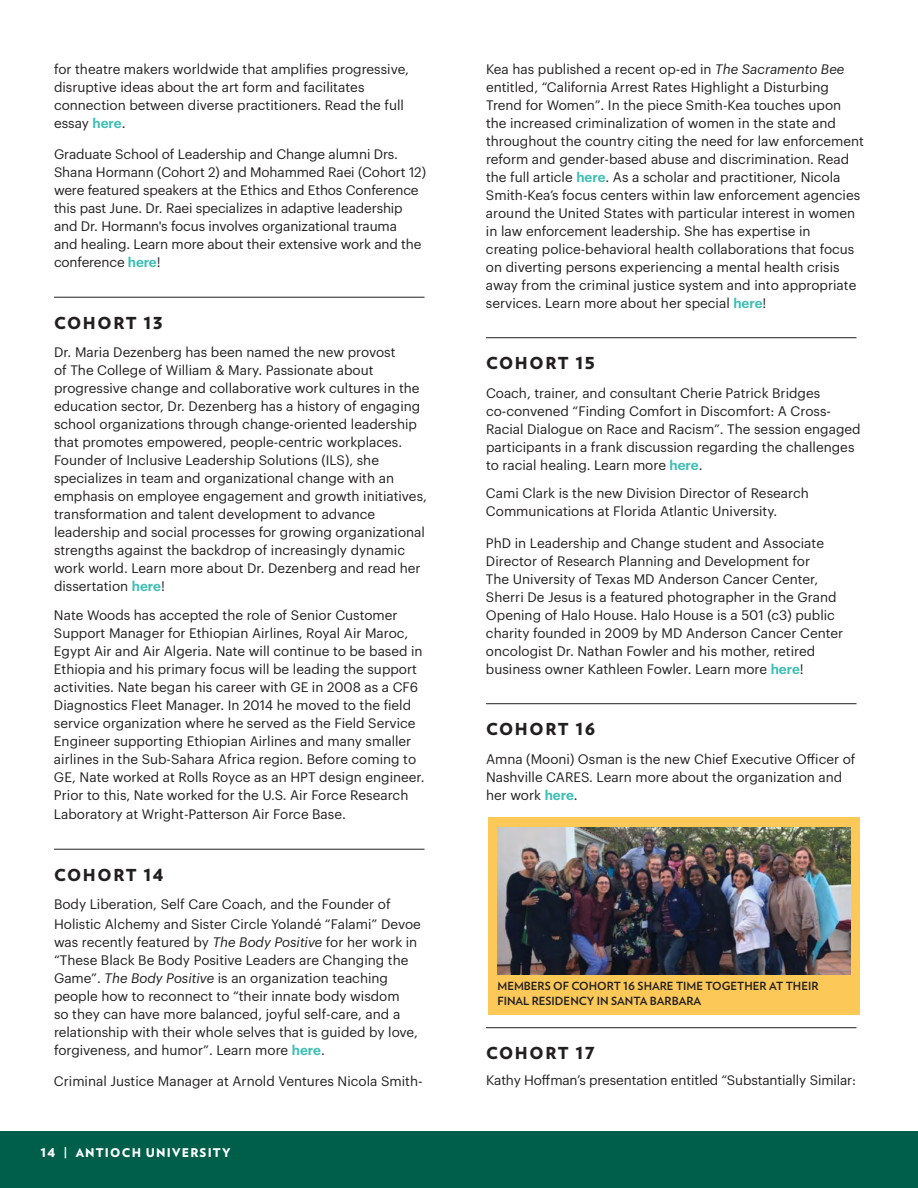
<style>
.page{position:relative;width:918px;height:1188px;background:#fff}
.page>*{position:absolute;margin:0;border:0;box-sizing:border-box;transform-origin:0 0}
.t1{font:900 16.5px "Verlag";letter-spacing:.1em;color:#231f20}
.t2{font:13.5px/18px "Graphik";color:#231f20}
.t3{font:900 12px "Verlag";letter-spacing:.1em;color:#fff}
.t4{font:700 11.25px/15px "Verlag";color:#231f20}
.s1{font-weight:600;color:#3bbeb4}
.s2{font-style:italic}
</style>
<div class="page">
<div style="left:0;top:1131px;width:918px;height:57px;background:#005f4a"></div>
<hr style="left:54px;top:297px;width:370px;height:1px;background:#231f20">
<hr style="left:54px;top:849px;width:370px;height:1px;background:#231f20">
<hr style="left:486px;top:337px;width:370px;height:1px;background:#231f20">
<hr style="left:486px;top:703px;width:370px;height:1px;background:#231f20">
<hr style="left:486px;top:1027px;width:370px;height:1px;background:#231f20">
<div style="left:488px;top:817px;width:371px;height:197px;background:#fcc959"></div>
<img style="left:497px;top:828px;width:353px;height:147px">
<p class="t2" style="left:54px;top:59px;width:357px">for theatre makers worldwide that amplifies progressive, disruptive ideas about the art form and facilitates connection between diverse practitioners. Read the full essay <span class="s1">here</span>.</p>
<p class="t2" style="left:54px;top:144px;width:374px">Graduate School of Leadership and Change alumni Drs.<br>Shana Hormann (Cohort 2) and Mohammed Raei (Cohort 12) were featured speakers at the Ethics and Ethos Conference this past June. Dr. Raei specializes in adaptive leadership and Dr. Hormann's focus involves organizational trauma<br>and healing. Learn more about their extensive work and the conference <span class="s1">here</span>!</p>
<p class="t1" style="left:54px;top:309px;width:110px">COHORT 13</p>
<p class="t2" style="left:54px;top:342px;width:375px">Dr. Maria Dezenberg has been named the new provost<br>of The College of William &amp; Mary. Passionate about progressive change and collaborative work cultures in the education sector, Dr. Dezenberg has a history of engaging school organizations through change-oriented leadership that promotes empowered, people-centric workplaces.<br>Founder of Inclusive Leadership Solutions (ILS), she specializes in team and organizational change with an emphasis on employee engagement and growth initiatives, transformation and talent development to advance leadership and social processes for growing organizational strengths against the backdrop of increasingly dynamic work world. Learn more about Dr. Dezenberg and read her dissertation <span class="s1">here</span>!</p>
<p class="t2" style="left:54px;top:605px;width:372px">Nate Woods has accepted the role of Senior Customer Support Manager for Ethiopian Airlines, Royal Air Maroc, Egypt Air and Air Algeria. Nate will continue to be based in Ethiopia and his primary focus will be leading the support activities. Nate began his career with GE in 2008 as a CF6<br>Diagnostics Fleet Manager. In 2014 he moved to the field service organization where he served as the Field Service Engineer supporting Ethiopian Airlines and many smaller airlines in the Sub-Sahara Africa region. Before coming to GE, Nate worked at Rolls Royce as an HPT design engineer.<br>Prior to this, Nate worked for the U.S. Air Force Research</p>
<p class="t2" style="left:54px;top:804px;width:293px">Laboratory at Wright-Patterson Air Force Base.</p>
<p class="t1" style="left:54px;top:861px;width:111px">COHORT 14</p>
<p class="t2" style="left:54px;top:894px;width:368px;line-height:19.5px">Body Liberation, Self Care Coach, and the Founder of<br>Holistic Alchemy and Sister Circle Yolandé “Falami” Devoe</p>
<p class="t2" style="left:54px;top:932px;width:366px">was recently featured by <span class="s2">The Body Positive</span> for her work in “These Black Be Body Positive Leaders are Changing the Game”. <span class="s2">The Body Positive</span> is an organization teaching people how to reconnect to “their innate body wisdom<br>so they can have more balanced, joyful self-care, and a relationship with their whole selves that is guided by love, forgiveness, and humor”. Learn more <span class="s1">here</span>.</p>
<p class="t2" style="left:54px;top:1071px;width:370px">Criminal Justice Manager at Arnold Ventures Nicola Smith-</p>
<p class="t3" style="left:40px;top:1143px;width:192px">14 | ANTIOCH UNIVERSITY</p>
<p class="t2" style="left:486px;top:59px;width:379px">Kea has published a recent op-ed in <span class="s2">The Sacramento Bee </span>entitled, “California Arrest Rates Highlight a Disturbing Trend for Women”. In the piece Smith-Kea touches upon the increased criminalization of women in the state and throughout the country citing the need for law enforcement reform and gender-based abuse and discrimination. Read the full article <span class="s1">here</span>. As a scholar and practitioner, Nicola Smith-Kea’s focus centers within law enforcement agencies around the United States with particular interest in women in law enforcement leadership. She has expertise in creating police-behavioral health collaborations that focus on diverting persons experiencing a mental health crisis away from the criminal justice system and into appropriate services. Learn more about her special <span class="s1">here</span>!</p>
<p class="t1" style="left:486px;top:350px;width:111px">COHORT 15</p>
<p class="t2" style="left:486px;top:383px;width:376px">Coach, trainer, and consultant Cherie Patrick Bridges co-convened “Finding Comfort in Discomfort: A Cross-Racial Dialogue on Race and Racism”. The session engaged participants in a frank discussion regarding the challenges to racial healing. Learn more <span class="s1">here</span>.</p>
<p class="t2" style="left:486px;top:483px;width:324px">Cami Clark is the new Division Director of Research<br>Communications at Florida Atlantic University.</p>
<p class="t2" style="left:486px;top:533px;width:359px">PhD in Leadership and Change student and Associate Director of Research Planning and Development for<br>The University of Texas MD Anderson Cancer Center, Sherri De Jesus is a featured photographer in the Grand Opening of Halo House. Halo House is a 501 (c3) public charity founded in 2009 by MD Anderson Cancer Center oncologist Dr. Nathan Fowler and his mother, retired business owner Kathleen Fowler. Learn more <span class="s1">here</span>!</p>
<p class="t1" style="left:486px;top:716px;width:111px">COHORT 16</p>
<p class="t2" style="left:486px;top:749px;width:371px">Amna (Mooni) Osman is the new Chief Executive Officer of<br>Nashville CARES. Learn more about the organization and her work <span class="s1">here</span>.</p>
<p class="t4" style="left:497px;top:978px;width:323px">MEMBERS OF COHORT 16 SHARE TIME TOGETHER AT THEIR<br>FINAL RESIDENCY IN SANTA BARBARA</p>
<p class="t1" style="left:486px;top:1040px;width:110px">COHORT 17</p>
<p class="t2" style="left:486px;top:1070px;width:372px">Kathy Hoffman’s presentation entitled “Substantially Similar:</p>
</div>
